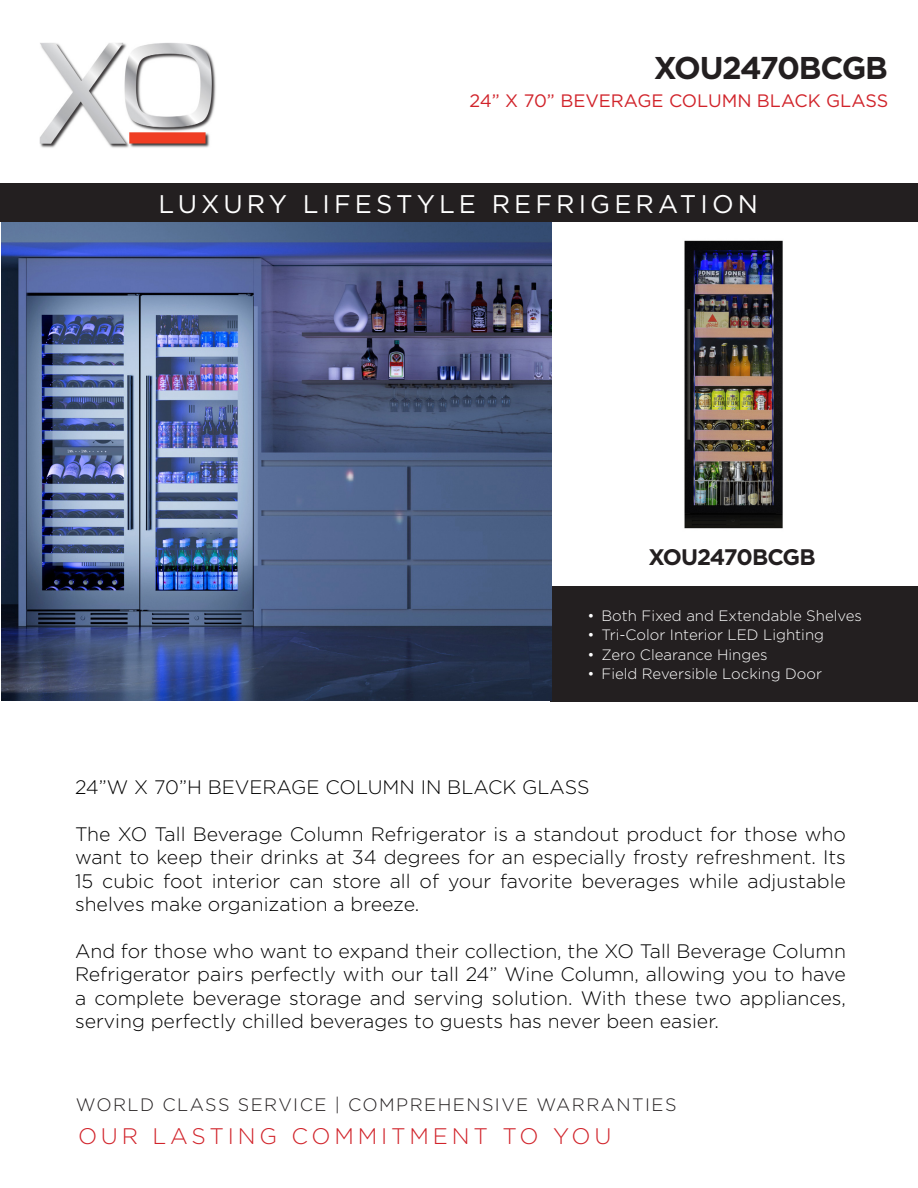
<style>
.page{position:relative;width:918px;height:1188px;background:#fff}
.page>*{position:absolute;margin:0;border:0;box-sizing:border-box;transform-origin:0 0}
.t1{font:700 31.5px "Gotham";letter-spacing:-.05em;color:#231f20}
.t2{font:25.5px "Gotham";letter-spacing:.16em;color:#fff}
.t3{font:25.5px "Gotham";letter-spacing:.31em;color:#fff}
.t4{font:300 22.5px "Gotham";letter-spacing:.17em;color:#d1232a}
.t5{font:700 22.5px "Gotham";letter-spacing:-.05em;color:#231f20}
.t6{font:300 19.5px/23.4px "Gotham";color:#000;text-align:justify}
.t7{font:300 18px "Gotham";letter-spacing:.08em;color:#231f20}
.t8{font:18px "Gotham";color:#d1232a}
.t9{font:300 15px "Gotham";color:#fff}
</style>
<div class="page">
<img style="left:684px;top:240px;width:99px;height:289px">
<img style="left:39px;top:42px;width:177px;height:106px">
<div style="left:550px;top:586px;width:368px;height:116px;background:#231f20"></div>
<img style="left:2px;top:222px;width:550px;height:478px">
<div style="left:0;top:183px;width:918px;height:39px;background:#231f20"></div>
<p class="t1" style="left:654px;top:47px;width:236px">XOU2470BCGB</p>
<p class="t8" style="left:469px;top:90px;width:420px">24” X 70” BEVERAGE COLUMN BLACK GLASS</p>
<p class="t3" style="left:94px;top:187px;width:730px">HOW BEAUTIFUL KITCHENS BREATHE</p>
<p class="t2" style="left:159px;top:187px;width:601px">LUXURY LIFESTYLE REFRIGERATION</p>
<p class="t5" style="left:648px;top:543px;width:169px">XOU2470BCGB</p>
<p class="t9" style="left:587px;top:606px;width:276px">• Both Fixed and Extendable Shelves</p>
<p class="t9" style="left:587px;top:626px;width:238px">• Tri-Color Interior LED Lighting</p>
<p class="t9" style="left:587px;top:645px;width:182px">• Zero Clearance Hinges</p>
<p class="t9" style="left:587px;top:665px;width:236px">• Field Reversible Locking Door</p>
<p class="t6" style="left:75px;top:775px;width:516px">24”W X 70”H BEVERAGE COLUMN IN BLACK GLASS</p>
<p class="t6" style="left:75px;top:822px;width:773px">The XO Tall Beverage Column Refrigerator is a standout product for those who want to keep their drinks at 34 degrees for an especially frosty refreshment. Its 15 cubic foot interior can store all of your favorite beverages while adjustable shelves make organization a breeze.</p>
<p class="t6" style="left:75px;top:939px;width:773px">And for those who want to expand their collection, the XO Tall Beverage Column Refrigerator pairs perfectly with our tall 24” Wine Column, allowing you to have a complete beverage storage and serving solution. With these two appliances, serving perfectly chilled beverages to guests has never been easier.</p>
<p class="t7" style="left:76px;top:1093px;width:602px">WORLD CLASS SERVICE | COMPREHENSIVE WARRANTIES</p>
<p class="t4" style="left:78px;top:1122px;width:535px">OUR LASTING COMMITMENT TO YOU</p>
</div>
